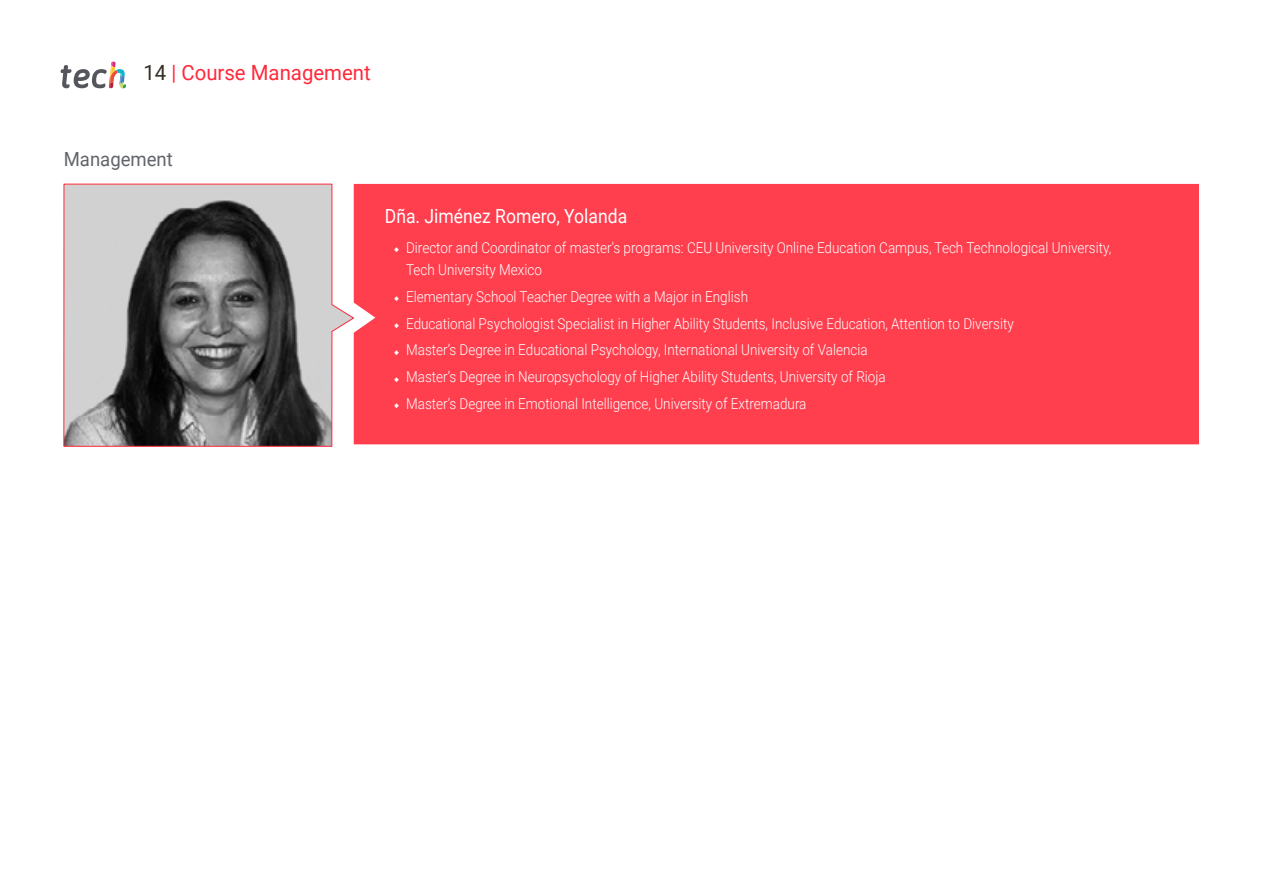
<style>
.page{position:relative;width:1263px;height:893px;background:#fff}
.page>*{position:absolute;margin:0;border:0;box-sizing:border-box;transform-origin:0 0}
.t1{font:21px "Roboto";color:#ff293a}
.t2{font:19.5px "Roboto";color:#fff;scale:.9 1}
.t3{font:19.5px "Roboto";color:#61646a;scale:.95 1}
.t4{font:300 15px/26.7px "Roboto";color:#fff;scale:.9 1}
.s1{color:#312e20}
</style>
<div class="page">
<div style="left:354px;top:184px;width:845px;height:260px;background:#ff3e4e"></div>
<svg style="left:63px;top:184px;width:291px;height:263px;background:#8f8c8c"></svg>
<svg style="left:61px;top:62px;width:65px;height:27px"></svg>
<svg style="left:394px;top:247px;width:5px;height:5px"></svg>
<svg style="left:394px;top:296px;width:5px;height:5px"></svg>
<svg style="left:394px;top:323px;width:5px;height:5px"></svg>
<svg style="left:394px;top:350px;width:5px;height:5px"></svg>
<svg style="left:394px;top:377px;width:5px;height:5px"></svg>
<svg style="left:394px;top:403px;width:5px;height:5px"></svg>
<h1 class="t1" style="left:144px;top:57px;width:229px"><span class="s1">14</span> | Course Management</h1>
<h2 class="t3" style="left:64px;top:145px;width:116px">Management</h2>
<h2 class="t2" style="left:385px;top:202px;width:271px">Dña. Jiménez Romero, Yolanda</h2>
<p class="t4" style="left:406px;top:235px;width:785px;line-height:22.5px">Director and Coordinator of master's programs: CEU University Online Education Campus, Tech Technological University,<br>Tech University Mexico</p>
<p class="t4" style="left:406px;top:283px;width:677px">Elementary School Teacher Degree with a Major in English<br>Educational Psychologist Specialist in Higher Ability Students, Inclusive Education, Attention to Diversity Master’s Degree in Educational Psychology, International University of Valencia<br>Master’s Degree in Neuropsychology of Higher Ability Students, University of Rioja<br>Master’s Degree in Emotional Intelligence, University of Extremadura</p>
</div>
